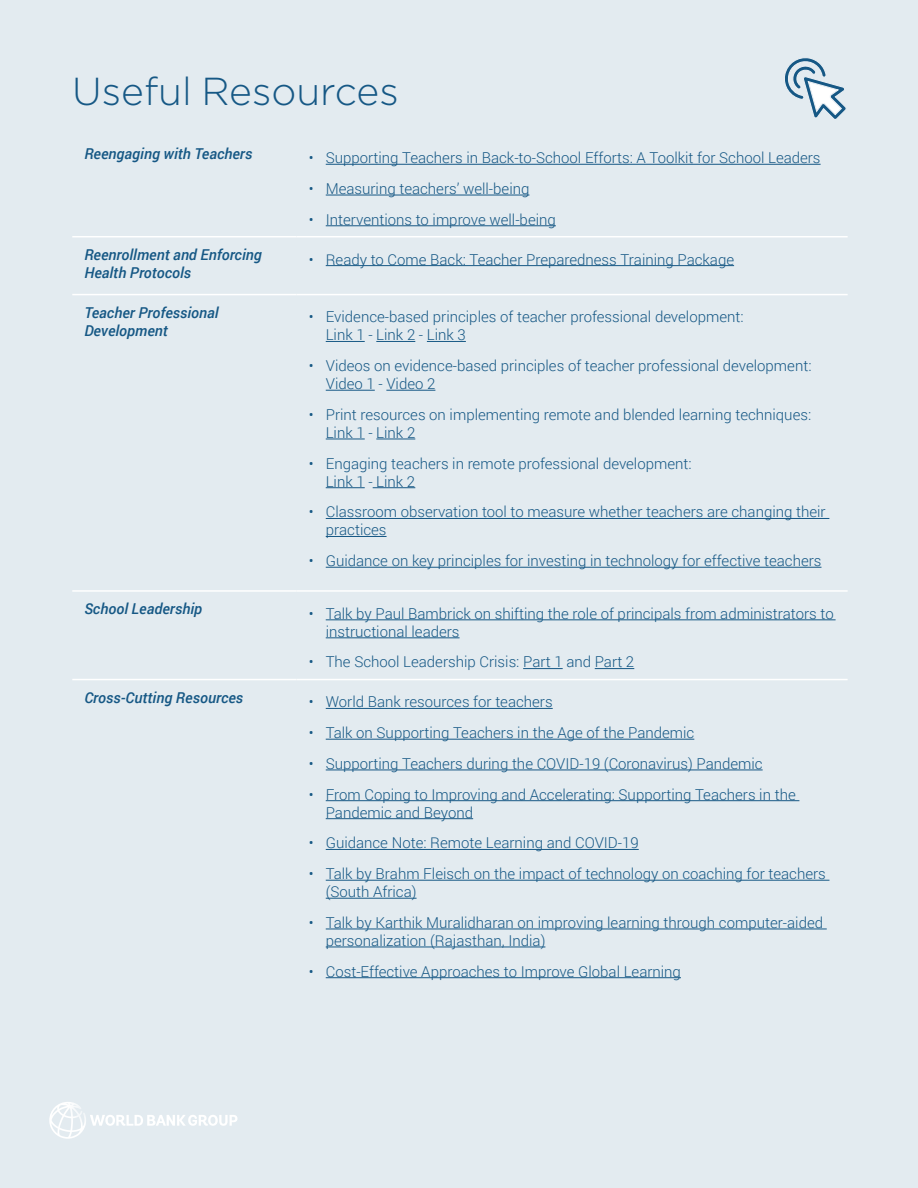
<style>
.page{position:relative;width:918px;height:1188px;background:#e3ebf0}
.page>*{position:absolute;margin:0;border:0;box-sizing:border-box;transform-origin:0 0}
.t1{font:300 39px "Gotham";color:#165885}
.t2{font:300 15px/18px "Roboto";color:#165885}
.t3{font:italic 500 15px/18px "Roboto";color:#165885}
</style>
<div class="page">
<hr style="left:297px;top:236px;width:551px;height:1px;background:#fff">
<hr style="left:72px;top:236px;width:225px;height:1px;background:#fff">
<hr style="left:297px;top:294px;width:551px;height:1px;background:#fff">
<hr style="left:72px;top:294px;width:225px;height:1px;background:#fff">
<hr style="left:297px;top:590px;width:551px;height:2px;background:#fff">
<hr style="left:72px;top:590px;width:225px;height:2px;background:#fff">
<hr style="left:297px;top:679px;width:551px;height:1px;background:#fff">
<hr style="left:72px;top:679px;width:225px;height:1px;background:#fff">
<hr style="left:326px;top:164px;width:495px;height:1px;background:#165885">
<hr style="left:326px;top:195px;width:203px;height:1px;background:#165885">
<hr style="left:326px;top:225px;width:230px;height:1px;background:#165885">
<hr style="left:326px;top:265px;width:408px;height:1px;background:#165885">
<hr style="left:326px;top:341px;width:39px;height:1px;background:#165885">
<hr style="left:376px;top:341px;width:39px;height:1px;background:#165885">
<hr style="left:427px;top:341px;width:39px;height:1px;background:#165885">
<hr style="left:326px;top:390px;width:49px;height:1px;background:#165885">
<hr style="left:386px;top:390px;width:49px;height:1px;background:#165885">
<hr style="left:326px;top:439px;width:39px;height:1px;background:#165885">
<hr style="left:376px;top:439px;width:39px;height:1px;background:#165885">
<hr style="left:326px;top:487px;width:39px;height:1px;background:#165885">
<hr style="left:373px;top:487px;width:42px;height:1px;background:#165885">
<hr style="left:326px;top:518px;width:503px;height:1px;background:#165885">
<hr style="left:326px;top:536px;width:61px;height:1px;background:#165885">
<hr style="left:326px;top:567px;width:495px;height:1px;background:#165885">
<hr style="left:326px;top:619px;width:510px;height:1px;background:#165885">
<hr style="left:326px;top:637px;width:134px;height:1px;background:#165885">
<hr style="left:523px;top:668px;width:40px;height:1px;background:#165885">
<hr style="left:595px;top:668px;width:39px;height:1px;background:#165885">
<hr style="left:326px;top:708px;width:227px;height:1px;background:#165885">
<hr style="left:326px;top:739px;width:368px;height:1px;background:#165885">
<hr style="left:326px;top:770px;width:437px;height:1px;background:#165885">
<hr style="left:326px;top:800px;width:473px;height:1px;background:#165885">
<hr style="left:326px;top:818px;width:147px;height:1px;background:#165885">
<hr style="left:326px;top:849px;width:313px;height:1px;background:#165885">
<hr style="left:326px;top:880px;width:503px;height:1px;background:#165885">
<hr style="left:326px;top:898px;width:91px;height:1px;background:#165885">
<hr style="left:326px;top:929px;width:501px;height:1px;background:#165885">
<hr style="left:326px;top:947px;width:219px;height:1px;background:#165885">
<hr style="left:326px;top:977px;width:355px;height:1px;background:#165885">
<svg style="left:49px;top:1102px;width:189px;height:37px"></svg>
<svg style="left:785px;top:58px;width:61px;height:61px"></svg>
<p class="t1" style="left:72px;top:70px;width:328px">Useful Resources</p>
<p class="t3" style="left:84px;top:144px;width:170px">Reengaging with Teachers</p>
<p class="t2" style="left:309px;top:148px;width:513px">• Supporting Teachers in Back-to-School Efforts: A Toolkit for School Leaders</p>
<p class="t2" style="left:309px;top:179px;width:222px">• Measuring teachers’ well-being</p>
<p class="t2" style="left:309px;top:210px;width:249px">• Interventions to improve well-being</p>
<p class="t3" style="left:84px;top:245px;width:179px">Reenrollment and Enforcing</p>
<p class="t2" style="left:309px;top:250px;width:427px">• Ready to Come Back: Teacher Preparedness Training Package</p>
<p class="t3" style="left:84px;top:263px;width:108px">Health Protocols</p>
<p class="t2" style="left:326px;top:308px;width:419px;text-indent:-17px">• Evidence-based principles of teacher professional development:<br>Link 1 - Link 2 - Link 3</p>
<p class="t2" style="left:326px;top:356px;width:487px;text-indent:-17px">• Videos on evidence-based principles of teacher professional development:<br>Video 1 - Video 2</p>
<p class="t2" style="left:326px;top:405px;width:487px;text-indent:-17px">• Print resources on implementing remote and blended learning techniques:<br>Link 1 - Link 2</p>
<p class="t2" style="left:326px;top:454px;width:367px;text-indent:-17px">• Engaging teachers in remote professional development:<br>Link 1 - Link 2</p>
<p class="t2" style="left:326px;top:503px;width:501px;text-indent:-17px">• Classroom observation tool to measure whether teachers are changing their practices</p>
<p class="t2" style="left:309px;top:551px;width:514px">• Guidance on key principles for investing in technology for effective teachers</p>
<p class="t3" style="left:84px;top:303px;width:136px">Teacher Professional<br>Development</p>
<p class="t3" style="left:84px;top:599px;width:119px">School Leadership</p>
<p class="t3" style="left:84px;top:688px;width:160px">Cross-Cutting Resources</p>
<p class="t2" style="left:326px;top:604px;width:509px;text-indent:-17px">• Talk by Paul Bambrick on shifting the role of principals from administrators to instructional leaders</p>
<p class="t2" style="left:309px;top:653px;width:327px">• The School Leadership Crisis: Part 1 and Part 2</p>
<p class="t2" style="left:309px;top:693px;width:245px">• World Bank resources for teachers</p>
<p class="t2" style="left:309px;top:723px;width:387px">• Talk on Supporting Teachers in the Age of the Pandemic</p>
<p class="t2" style="left:309px;top:754px;width:455px">• Supporting Teachers during the COVID-19 (Coronavirus) Pandemic</p>
<p class="t2" style="left:326px;top:785px;width:472px;text-indent:-17px">• From Coping to Improving and Accelerating: Supporting Teachers in the<br>Pandemic and Beyond</p>
<p class="t2" style="left:309px;top:834px;width:331px">• Guidance Note: Remote Learning and COVID-19</p>
<p class="t2" style="left:326px;top:864px;width:502px;text-indent:-17px">• Talk by Brahm Fleisch on the impact of technology on coaching for teachers (South Africa)</p>
<p class="t2" style="left:326px;top:913px;width:499px;text-indent:-17px">• Talk by Karthik Muralidharan on improving learning through computer-aided personalization (Rajasthan, India)</p>
<p class="t2" style="left:309px;top:962px;width:374px">• Cost-Effective Approaches to Improve Global Learning</p>
</div>
